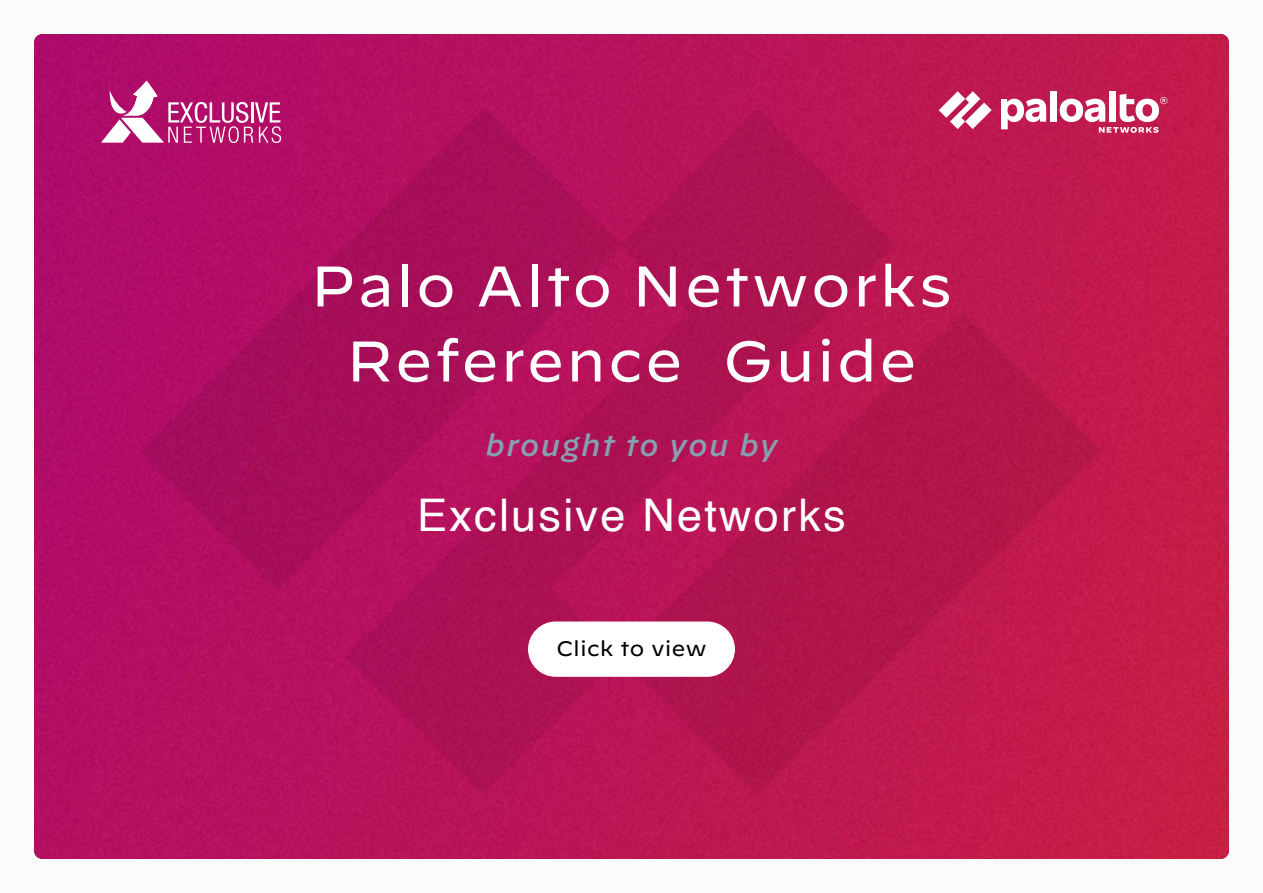
<style>
.page{position:relative;width:1263px;height:893px;background:#fff}
.page>*{position:absolute;margin:0;border:0;box-sizing:border-box;transform-origin:0 0}
.t1{font:57px/75px "Decimal";letter-spacing:.05em;color:#fff;text-align:center}
.t2{font:45px "Helvetica";letter-spacing:.05em;color:#fff}
.t3{font:italic 500 30px "Decimal";letter-spacing:.05em;color:#85a1b0}
.t4{font:21px "Decimal";letter-spacing:.025em;color:#000}
</style>
<div class="page">
<img style="left:34px;top:34px;width:1195px;height:825px">
<svg style="left:939px;top:91px;width:53px;height:38px"></svg>
<div style="left:1050px;top:91px;width:7px;height:31px;background:#fff"></div>
<svg style="left:1001px;top:99px;width:45px;height:30px"></svg>
<div style="left:1109px;top:91px;width:7px;height:31px;background:#fff"></div>
<svg style="left:1060px;top:94px;width:107px;height:39px"></svg>
<svg style="left:101px;top:81px;width:180px;height:62px"></svg>
<div style="left:528px;top:621px;width:207px;height:56px;background:#fff;border-radius:28px"></div>
<p class="t1" style="left:311px;top:249px;width:642px">Palo Alto Networks<br>Reference Guide</p>
<p class="t3" style="left:485px;top:418px;width:293px">brought to you by</p>
<p class="t2" style="left:417px;top:481px;width:430px">Exclusive Networks</p>
<p class="t4" style="left:556px;top:637px;width:152px">Click to view</p>
</div>
